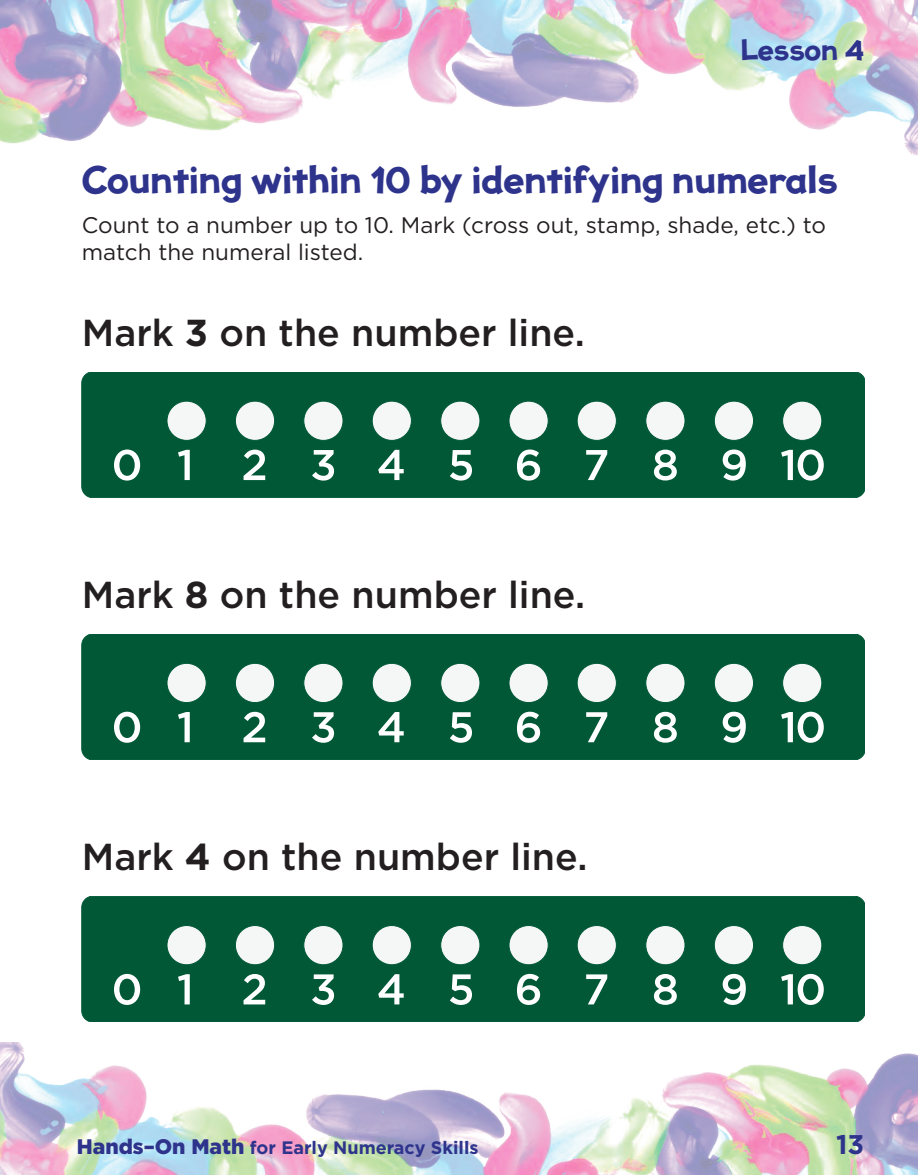
<style>
.page{position:relative;width:918px;height:1175px;background:#fff}
.page>*{position:absolute;margin:0;border:0;box-sizing:border-box;transform-origin:0 0}
._3_Directions_for_Nu{font:500 37.5px "Gotham";color:#231f20}
.t1{font:700 34.5px "Jolly Good Proper";color:#2e338c}
.t2{font:700 27px "Gotham";color:#2e338c}
.t3{font:700 26.4px "Jolly Good Proper";letter-spacing:-.01em;color:#2e338c}
.body{font:22.5px/27px "Gotham";color:#231f20}
.t4{font:700 18px "Gotham";color:#2e338c}
.s1{font-weight:700}
.s2{font-weight:900;font-size:21px}
</style>
<div class="page">
<img style="left:0;top:0;width:918px;height:155px">
<img style="left:0;top:1042px;width:918px;height:132px">
<div style="left:82px;top:372px;width:783px;height:125px;background:#005837"></div>
<div style="left:783px;top:401px;width:39px;height:39px;background:#f5f6f6;border-radius:50%"></div>
<div style="left:782px;top:401px;width:40px;height:40px;border:1px solid #005837;border-radius:50%"></div>
<div style="left:714px;top:401px;width:40px;height:39px;background:#f5f6f6;border-radius:50%"></div>
<div style="left:714px;top:401px;width:40px;height:40px;border:1px solid #005837;border-radius:50%"></div>
<div style="left:646px;top:401px;width:39px;height:39px;background:#f5f6f6;border-radius:50%"></div>
<div style="left:645px;top:401px;width:40px;height:40px;border:1px solid #005837;border-radius:50%"></div>
<div style="left:577px;top:401px;width:39px;height:39px;background:#f5f6f6;border-radius:50%"></div>
<div style="left:577px;top:401px;width:40px;height:40px;border:1px solid #005837;border-radius:50%"></div>
<div style="left:509px;top:401px;width:39px;height:39px;background:#f5f6f6;border-radius:50%"></div>
<div style="left:509px;top:401px;width:40px;height:40px;border:1px solid #005837;border-radius:50%"></div>
<div style="left:441px;top:401px;width:39px;height:39px;background:#f5f6f6;border-radius:50%"></div>
<div style="left:440px;top:401px;width:40px;height:40px;border:1px solid #005837;border-radius:50%"></div>
<div style="left:372px;top:401px;width:39px;height:39px;background:#f5f6f6;border-radius:50%"></div>
<div style="left:372px;top:401px;width:40px;height:40px;border:1px solid #005837;border-radius:50%"></div>
<div style="left:304px;top:401px;width:39px;height:39px;background:#f5f6f6;border-radius:50%"></div>
<div style="left:303px;top:401px;width:40px;height:40px;border:1px solid #005837;border-radius:50%"></div>
<div style="left:235px;top:401px;width:40px;height:39px;background:#f5f6f6;border-radius:50%"></div>
<div style="left:235px;top:401px;width:40px;height:40px;border:1px solid #005837;border-radius:50%"></div>
<div style="left:167px;top:401px;width:39px;height:39px;background:#f5f6f6;border-radius:50%"></div>
<div style="left:167px;top:401px;width:40px;height:40px;border:1px solid #005837;border-radius:50%"></div>
<svg style="left:114px;top:449px;width:26px;height:31px"></svg>
<svg style="left:178px;top:450px;width:12px;height:30px"></svg>
<svg style="left:244px;top:449px;width:21px;height:31px"></svg>
<svg style="left:312px;top:450px;width:22px;height:30px"></svg>
<svg style="left:378px;top:450px;width:26px;height:30px"></svg>
<svg style="left:450px;top:450px;width:22px;height:30px"></svg>
<svg style="left:517px;top:449px;width:23px;height:31px"></svg>
<svg style="left:586px;top:450px;width:21px;height:30px"></svg>
<svg style="left:654px;top:449px;width:23px;height:31px"></svg>
<svg style="left:723px;top:449px;width:23px;height:31px"></svg>
<svg style="left:781px;top:449px;width:43px;height:31px"></svg>
<div style="left:82px;top:634px;width:783px;height:125px;background:#005837"></div>
<div style="left:783px;top:663px;width:39px;height:39px;background:#f5f6f6;border-radius:50%"></div>
<div style="left:782px;top:663px;width:40px;height:40px;border:1px solid #005837;border-radius:50%"></div>
<div style="left:714px;top:663px;width:40px;height:39px;background:#f5f6f6;border-radius:50%"></div>
<div style="left:714px;top:663px;width:40px;height:40px;border:1px solid #005837;border-radius:50%"></div>
<div style="left:646px;top:663px;width:39px;height:39px;background:#f5f6f6;border-radius:50%"></div>
<div style="left:645px;top:663px;width:40px;height:40px;border:1px solid #005837;border-radius:50%"></div>
<div style="left:577px;top:663px;width:39px;height:39px;background:#f5f6f6;border-radius:50%"></div>
<div style="left:577px;top:663px;width:40px;height:40px;border:1px solid #005837;border-radius:50%"></div>
<div style="left:509px;top:663px;width:39px;height:39px;background:#f5f6f6;border-radius:50%"></div>
<div style="left:509px;top:663px;width:40px;height:40px;border:1px solid #005837;border-radius:50%"></div>
<div style="left:441px;top:663px;width:39px;height:39px;background:#f5f6f6;border-radius:50%"></div>
<div style="left:440px;top:663px;width:40px;height:40px;border:1px solid #005837;border-radius:50%"></div>
<div style="left:372px;top:663px;width:39px;height:39px;background:#f5f6f6;border-radius:50%"></div>
<div style="left:372px;top:663px;width:40px;height:40px;border:1px solid #005837;border-radius:50%"></div>
<div style="left:304px;top:663px;width:39px;height:39px;background:#f5f6f6;border-radius:50%"></div>
<div style="left:303px;top:663px;width:40px;height:40px;border:1px solid #005837;border-radius:50%"></div>
<div style="left:235px;top:663px;width:40px;height:39px;background:#f5f6f6;border-radius:50%"></div>
<div style="left:235px;top:663px;width:40px;height:40px;border:1px solid #005837;border-radius:50%"></div>
<div style="left:167px;top:663px;width:39px;height:39px;background:#f5f6f6;border-radius:50%"></div>
<div style="left:167px;top:663px;width:40px;height:40px;border:1px solid #005837;border-radius:50%"></div>
<svg style="left:114px;top:711px;width:26px;height:31px"></svg>
<svg style="left:178px;top:712px;width:12px;height:30px"></svg>
<svg style="left:244px;top:712px;width:21px;height:30px"></svg>
<svg style="left:312px;top:712px;width:22px;height:30px"></svg>
<svg style="left:378px;top:712px;width:26px;height:30px"></svg>
<svg style="left:450px;top:712px;width:22px;height:30px"></svg>
<svg style="left:517px;top:711px;width:23px;height:31px"></svg>
<svg style="left:586px;top:712px;width:21px;height:30px"></svg>
<svg style="left:654px;top:712px;width:23px;height:30px"></svg>
<svg style="left:723px;top:711px;width:23px;height:31px"></svg>
<svg style="left:781px;top:711px;width:43px;height:31px"></svg>
<div style="left:82px;top:897px;width:783px;height:124px;background:#005837"></div>
<div style="left:783px;top:925px;width:39px;height:39px;background:#f5f6f6;border-radius:50%"></div>
<div style="left:782px;top:925px;width:40px;height:40px;border:1px solid #005837;border-radius:50%"></div>
<div style="left:714px;top:925px;width:40px;height:39px;background:#f5f6f6;border-radius:50%"></div>
<div style="left:714px;top:925px;width:40px;height:40px;border:1px solid #005837;border-radius:50%"></div>
<div style="left:646px;top:925px;width:39px;height:39px;background:#f5f6f6;border-radius:50%"></div>
<div style="left:645px;top:925px;width:40px;height:40px;border:1px solid #005837;border-radius:50%"></div>
<div style="left:577px;top:925px;width:39px;height:39px;background:#f5f6f6;border-radius:50%"></div>
<div style="left:577px;top:925px;width:40px;height:40px;border:1px solid #005837;border-radius:50%"></div>
<div style="left:509px;top:925px;width:39px;height:39px;background:#f5f6f6;border-radius:50%"></div>
<div style="left:509px;top:925px;width:40px;height:40px;border:1px solid #005837;border-radius:50%"></div>
<div style="left:441px;top:925px;width:39px;height:39px;background:#f5f6f6;border-radius:50%"></div>
<div style="left:440px;top:925px;width:40px;height:40px;border:1px solid #005837;border-radius:50%"></div>
<div style="left:372px;top:925px;width:39px;height:39px;background:#f5f6f6;border-radius:50%"></div>
<div style="left:372px;top:925px;width:40px;height:40px;border:1px solid #005837;border-radius:50%"></div>
<div style="left:304px;top:925px;width:39px;height:39px;background:#f5f6f6;border-radius:50%"></div>
<div style="left:303px;top:925px;width:40px;height:40px;border:1px solid #005837;border-radius:50%"></div>
<div style="left:235px;top:925px;width:40px;height:39px;background:#f5f6f6;border-radius:50%"></div>
<div style="left:235px;top:925px;width:40px;height:40px;border:1px solid #005837;border-radius:50%"></div>
<div style="left:167px;top:925px;width:39px;height:39px;background:#f5f6f6;border-radius:50%"></div>
<div style="left:167px;top:925px;width:40px;height:40px;border:1px solid #005837;border-radius:50%"></div>
<svg style="left:114px;top:973px;width:26px;height:32px"></svg>
<svg style="left:178px;top:974px;width:12px;height:30px"></svg>
<svg style="left:244px;top:974px;width:21px;height:30px"></svg>
<svg style="left:312px;top:974px;width:22px;height:31px"></svg>
<svg style="left:378px;top:974px;width:26px;height:30px"></svg>
<svg style="left:450px;top:974px;width:22px;height:31px"></svg>
<svg style="left:517px;top:973px;width:23px;height:32px"></svg>
<svg style="left:586px;top:974px;width:21px;height:30px"></svg>
<svg style="left:654px;top:974px;width:23px;height:30px"></svg>
<svg style="left:723px;top:973px;width:23px;height:32px"></svg>
<svg style="left:781px;top:973px;width:43px;height:32px"></svg>
<p class="t3" style="left:741px;top:36px;width:125px">Lesson 4</p>
<p class="t1" style="left:82px;top:161px;width:757px">Counting within 10 by identifying numerals</p>
<p class="body" style="left:82px;top:211px;width:746px">Count to a number up to 10. Mark (cross out, stamp, shade, etc.) to match the numeral listed.</p>
<p class="_3_Directions_for_Nu" style="left:82px;top:308px;width:505px">Mark <span class="s1">3</span> on the number line.</p>
<p class="_3_Directions_for_Nu" style="left:82px;top:570px;width:505px">Mark <span class="s1">8</span> on the number line.</p>
<p class="_3_Directions_for_Nu" style="left:82px;top:832px;width:507px">Mark <span class="s1">4</span> on the number line.</p>
<p class="t4" style="left:77px;top:1136px;width:403px"><span class="s2">Hands–On Math</span> for Early Numeracy Skills</p>
<p class="t2" style="left:836px;top:1126px;width:30px">13</p>
</div>
